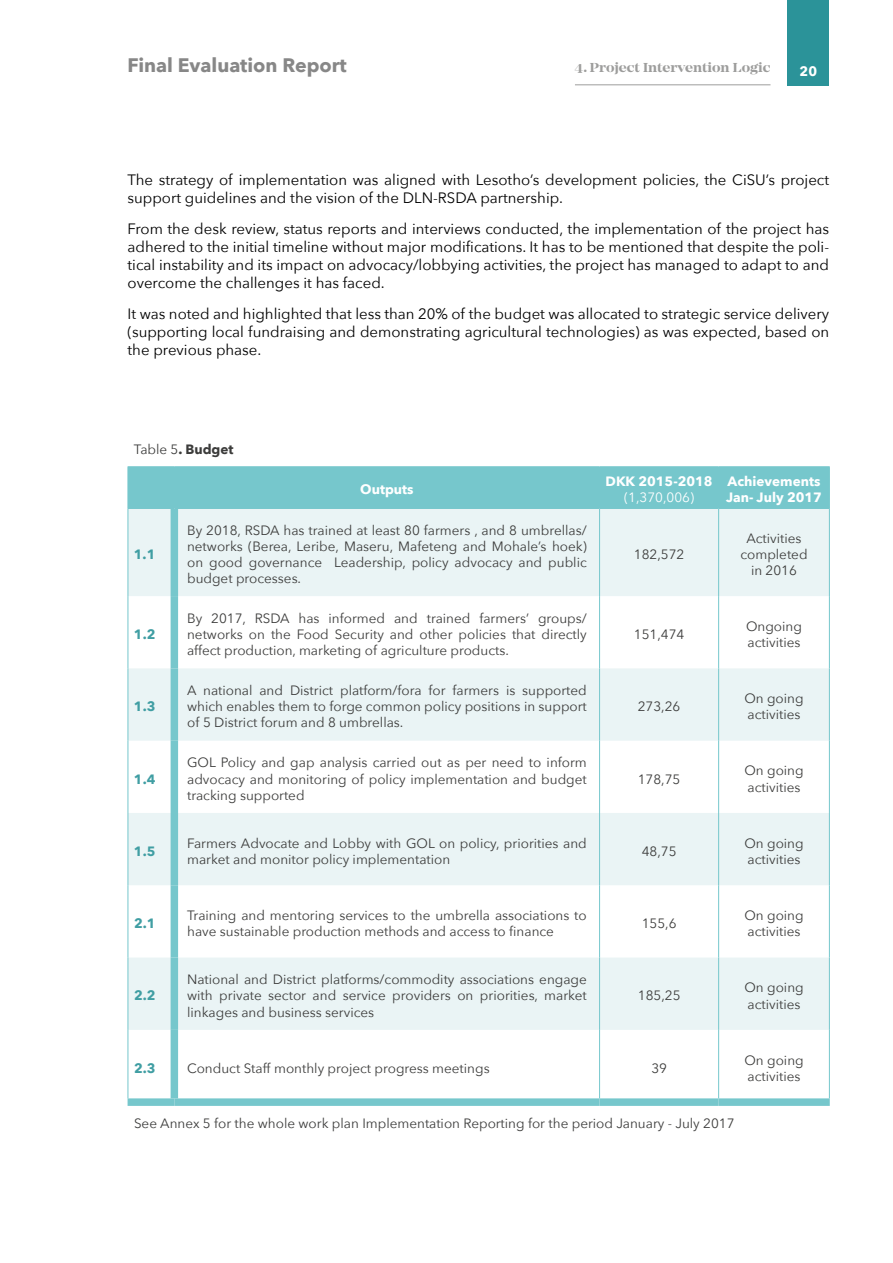
<style>
.page{position:relative;width:893px;height:1263px;background:#fff}
.page>*{position:absolute;margin:0;border:0;box-sizing:border-box;transform-origin:0 0}
.t1{font:700 19.5px "Avenir Next";color:#878787}
.t2{font:15px/18px "Avenir Next";color:#000;text-align:justify}
.t3{font:13.5px/16.2px "Avenir Next";color:#3c3c3b}
.t4{font:700 13.5px/16.2px "Avenir Next";color:#fff}
.t5{font:700 13.5px "Mirador";color:#9d9d9c}
.t6{font:700 13.5px "Avenir Next";color:#409ea3}
.t7{font:700 13.5px "Avenir Next";color:#3c3c3b}
.t8{font:13.5px "Avenir Next";color:#fff}
.s1{font-weight:400}
</style>
<div class="page">
<div style="left:787px;top:0;width:42px;height:85px;background:#2b9399"></div>
<hr style="left:575px;top:85px;width:195px;height:1px;background:#9d9d9c">
<div style="left:129px;top:467px;width:700px;height:41px;background:#76c7cc"></div>
<svg style="left:129px;top:509px;width:700px;height:521px;fill:#eaf4f5"></svg>
<hr style="left:599px;top:467px;width:1px;height:41px;background:#76c7cc">
<hr style="left:718px;top:467px;width:1px;height:41px;background:#76c7cc">
<hr style="left:829px;top:467px;width:1px;height:41px;background:#76c7cc">
<hr style="left:128px;top:508px;width:46px;height:1px;background:#76c7cc">
<hr style="left:600px;top:508px;width:119px;height:1px;background:#76c7cc">
<hr style="left:719px;top:508px;width:111px;height:1px;background:#76c7cc">
<hr style="left:718px;top:509px;width:1px;height:87px;background:#76c7cc">
<hr style="left:829px;top:509px;width:1px;height:87px;background:#76c7cc">
<hr style="left:718px;top:596px;width:1px;height:72px;background:#76c7cc">
<hr style="left:829px;top:596px;width:1px;height:72px;background:#76c7cc">
<hr style="left:718px;top:668px;width:1px;height:73px;background:#76c7cc">
<hr style="left:829px;top:668px;width:1px;height:73px;background:#76c7cc">
<hr style="left:718px;top:741px;width:1px;height:72px;background:#76c7cc">
<hr style="left:829px;top:741px;width:1px;height:72px;background:#76c7cc">
<hr style="left:718px;top:813px;width:1px;height:72px;background:#76c7cc">
<hr style="left:829px;top:813px;width:1px;height:72px;background:#76c7cc">
<hr style="left:718px;top:885px;width:1px;height:72px;background:#76c7cc">
<hr style="left:829px;top:885px;width:1px;height:72px;background:#76c7cc">
<hr style="left:718px;top:957px;width:1px;height:73px;background:#76c7cc">
<hr style="left:829px;top:957px;width:1px;height:73px;background:#76c7cc">
<hr style="left:718px;top:1030px;width:1px;height:68px;background:#76c7cc">
<hr style="left:829px;top:1030px;width:1px;height:68px;background:#76c7cc">
<hr style="left:174px;top:467px;width:1px;height:41px;background:#76c7cc">
<hr style="left:128px;top:509px;width:1px;height:87px;background:#76c7cc">
<hr style="left:128px;top:596px;width:1px;height:72px;background:#76c7cc">
<hr style="left:128px;top:668px;width:1px;height:73px;background:#76c7cc">
<hr style="left:128px;top:741px;width:1px;height:72px;background:#76c7cc">
<hr style="left:128px;top:813px;width:1px;height:72px;background:#76c7cc">
<hr style="left:128px;top:885px;width:1px;height:72px;background:#76c7cc">
<hr style="left:128px;top:957px;width:1px;height:73px;background:#76c7cc">
<hr style="left:128px;top:1030px;width:1px;height:68px;background:#76c7cc">
<hr style="left:128px;top:466px;width:46px;height:1px;background:#76c7cc">
<hr style="left:128px;top:467px;width:1px;height:41px;background:#76c7cc">
<hr style="left:174px;top:466px;width:426px;height:1px;background:#76c7cc">
<hr style="left:600px;top:466px;width:119px;height:1px;background:#76c7cc">
<hr style="left:719px;top:466px;width:111px;height:1px;background:#76c7cc">
<hr style="left:174px;top:508px;width:426px;height:1px;background:#76c7cc">
<hr style="left:599px;top:509px;width:1px;height:87px;background:#76c7cc">
<hr style="left:599px;top:596px;width:1px;height:72px;background:#76c7cc">
<hr style="left:599px;top:668px;width:1px;height:73px;background:#76c7cc">
<hr style="left:599px;top:741px;width:1px;height:72px;background:#76c7cc">
<hr style="left:599px;top:813px;width:1px;height:72px;background:#76c7cc">
<hr style="left:599px;top:885px;width:1px;height:72px;background:#76c7cc">
<hr style="left:599px;top:957px;width:1px;height:73px;background:#76c7cc">
<hr style="left:599px;top:1030px;width:1px;height:68px;background:#76c7cc">
<div style="left:171px;top:509px;width:7px;height:87px;background:#76c7cc"></div>
<div style="left:171px;top:596px;width:7px;height:72px;background:#76c7cc"></div>
<div style="left:171px;top:668px;width:7px;height:73px;background:#76c7cc"></div>
<div style="left:171px;top:741px;width:7px;height:72px;background:#76c7cc"></div>
<div style="left:171px;top:813px;width:7px;height:72px;background:#76c7cc"></div>
<div style="left:171px;top:885px;width:7px;height:72px;background:#76c7cc"></div>
<div style="left:171px;top:957px;width:7px;height:73px;background:#76c7cc"></div>
<div style="left:171px;top:1030px;width:7px;height:68px;background:#76c7cc"></div>
<div style="left:128px;top:1098px;width:46px;height:8px;background:#76c7cc"></div>
<div style="left:174px;top:1098px;width:426px;height:8px;background:#76c7cc"></div>
<div style="left:600px;top:1098px;width:119px;height:8px;background:#76c7cc"></div>
<div style="left:719px;top:1098px;width:111px;height:8px;background:#76c7cc"></div>
<h1 class="t1" style="left:128px;top:48px;width:221px">Final Evaluation Report</h1>
<p class="t4" style="left:800px;top:63px;width:19px">20</p>
<p class="t5" style="left:575px;top:59px;width:197px">4. Project Intervention Logic</p>
<p class="t2" style="left:128px;top:170px;width:703px">The strategy of implementation was aligned with Lesotho’s development policies, the CiSU’s project support guidelines and the vision of the DLN-RSDA partnership.</p>
<p class="t2" style="left:128px;top:219px;width:703px">From the desk review, status reports and interviews conducted, the implementation of the project has adhered to the initial timeline without major modifications. It has to be mentioned that despite the poli&shy;tical instability and its impact on advocacy/lobbying activities, the project has managed to adapt to and overcome the challenges it has faced.</p>
<p class="t2" style="left:128px;top:304px;width:703px">It was noted and highlighted that less than 20% of the budget was allocated to strategic service delivery (supporting local fundraising and demonstrating agricultural technologies) as was expected, based on the previous phase.</p>
<p class="t7" style="left:134px;top:438px;width:101px"><span class="s1">Table 5</span>. Budget</p>
<p class="t4" style="left:360px;top:481px;width:55px">Outputs</p>
<p class="t6" style="left:134px;top:543px;width:23px">1.1</p>
<p class="t6" style="left:134px;top:622px;width:23px">1.2</p>
<p class="t6" style="left:134px;top:695px;width:23px">1.3</p>
<p class="t6" style="left:134px;top:767px;width:23px">1.4</p>
<p class="t3" style="left:187px;top:521px;width:401px;text-align:justify">By 2018, RSDA has trained at least 80 farmers , and 8 umbrellas/ networks (Berea, Leribe, Maseru, Mafeteng and Mohale’s hoek) on good governance Leadership, policy advocacy and public budget processes.</p>
<p class="t3" style="left:187px;top:609px;width:401px;text-align:justify">By 2017, RSDA has informed and trained farmers’ groups/ networks on the Food Security and other policies that directly affect production, marketing of agriculture products.</p>
<p class="t3" style="left:187px;top:682px;width:401px;text-align:justify">A national and District platform/fora for farmers is supported which enables them to forge common policy positions in support of 5 District forum and 8 umbrellas.</p>
<p class="t3" style="left:187px;top:754px;width:401px;text-align:justify">GOL Policy and gap analysis carried out as per need to inform advocacy and monitoring of policy implementation and budget tracking supported</p>
<p class="t4" style="left:606px;top:473px;width:109px">DKK 2015-2018</p>
<p class="t8" style="left:624px;top:486px;width:71px">(1,370,006)</p>
<p class="t3" style="left:634px;top:546px;width:52px">182,572</p>
<p class="t4" style="left:726px;top:473px;width:97px">Achievements<br>Jan- July 2017</p>
<p class="t3" style="left:740px;top:529px;width:69px;text-align:center">Activities completed in 2016</p>
<p class="t3" style="left:634px;top:626px;width:52px">151,474</p>
<p class="t3" style="left:746px;top:617px;width:57px">Ongoing activities</p>
<p class="t3" style="left:638px;top:698px;width:44px">273,26</p>
<p class="t3" style="left:744px;top:690px;width:61px">On going activities</p>
<p class="t3" style="left:638px;top:770px;width:44px">178,75</p>
<p class="t3" style="left:744px;top:762px;width:61px">On going activities</p>
<p class="t6" style="left:134px;top:839px;width:23px">1.5</p>
<p class="t3" style="left:187px;top:834px;width:401px">Farmers Advocate and Lobby with GOL on policy, priorities and market and monitor policy implementation</p>
<p class="t3" style="left:642px;top:842px;width:36px">48,75</p>
<p class="t3" style="left:744px;top:834px;width:61px">On going activities</p>
<p class="t6" style="left:134px;top:912px;width:23px">2.1</p>
<p class="t3" style="left:187px;top:907px;width:401px">Training and mentoring services to the umbrella associations to have sustainable production methods and access to finance</p>
<p class="t3" style="left:642px;top:915px;width:36px">155,6</p>
<p class="t3" style="left:744px;top:907px;width:61px">On going activities</p>
<p class="t6" style="left:134px;top:984px;width:23px">2.2</p>
<p class="t3" style="left:187px;top:971px;width:401px;text-align:justify">National and District platforms/commodity associations engage with private sector and service providers on priorities, market linkages and business services</p>
<p class="t3" style="left:638px;top:987px;width:44px">185,25</p>
<p class="t3" style="left:744px;top:979px;width:61px">On going activities</p>
<p class="t6" style="left:134px;top:1056px;width:23px">2.3</p>
<p class="t3" style="left:187px;top:1059px;width:304px">Conduct Staff monthly project progress meetings</p>
<p class="t3" style="left:651px;top:1059px;width:17px">39</p>
<p class="t3" style="left:744px;top:1051px;width:61px">On going activities</p>
<p class="t3" style="left:134px;top:1115px;width:602px">See Annex 5 for the whole work plan Implementation Reporting for the period January - July 2017</p>
</div>
